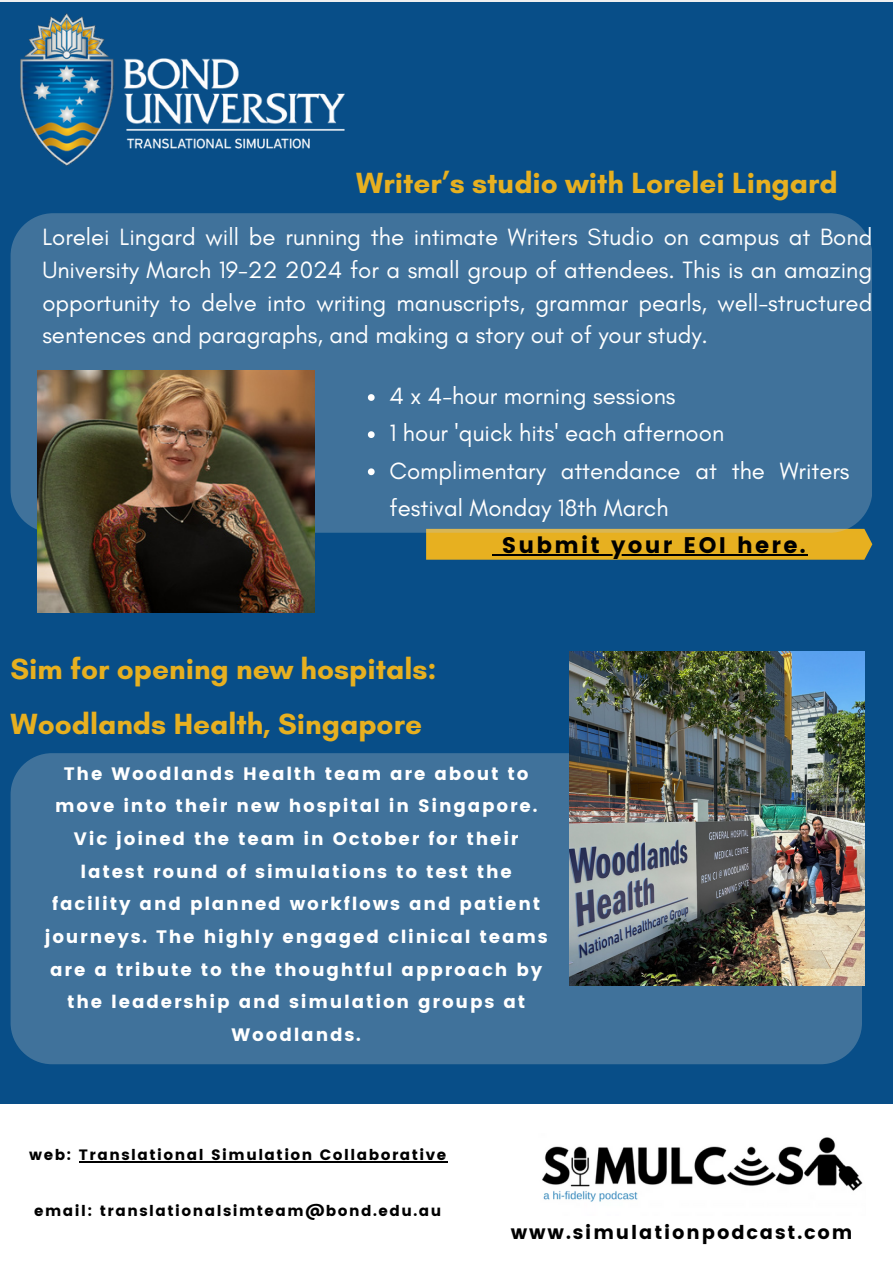
<style>
.page{position:relative;width:893px;height:1264px;background:#fff}
.page>*{position:absolute;margin:0;border:0;box-sizing:border-box;transform-origin:0 0}
.t1{font:700 29.7px/55.2px "Glacial Indifference";color:#e7b020}
.t2{font:24px/32.7px "Glacial Indifference";color:#fff;text-align:justify}
.t3{font:22.5px "Poppins";letter-spacing:.1em;color:#000}
.t4{font:19.05px "Poppins";letter-spacing:.1em;color:#000}
.t5{font:18px/32.7px "Poppins";letter-spacing:.1em;color:#fff;text-align:center}
.t6{font:15px "Poppins";letter-spacing:.1em;color:#000}
</style>
<div class="page">
<div style="left:0;top:0;width:892px;height:1263px;background:#084e88"></div>
<hr style="left:0;top:0;width:892px;height:1px;background:#efefef">
<div style="left:0;top:1104px;width:892px;height:159px;background:#fff"></div>
<img style="left:542px;top:1137px;width:321px;height:65px">
<div style="left:11px;top:753px;width:850px;height:311px;background:#40729b;border-radius:41px"></div>
<img style="left:21px;top:13px;width:323px;height:152px">
<div style="left:11px;top:213px;width:861px;height:319px;background:#40729b;border-radius:43px"></div>
<img style="left:37px;top:370px;width:277px;height:242px">
<img style="left:569px;top:651px;width:295px;height:334px">
<hr style="left:79px;top:1160px;width:368px;height:2px;background:#000">
<svg style="left:426px;top:522px;width:446px;height:37px"></svg>
<hr style="left:501px;top:554px;width:306px;height:1px;background:#000">
<svg style="left:368px;top:394px;width:6px;height:7px"></svg>
<svg style="left:368px;top:431px;width:6px;height:7px"></svg>
<svg style="left:368px;top:468px;width:6px;height:7px"></svg>
<p class="t1" style="left:356px;top:155px;width:483px">Writer’s studio with Lorelei Lingard</p>
<p class="t2" style="left:42px;top:221px;width:831px">Lorelei Lingard will be running the intimate Writers Studio on campus at Bond University March 19-22 2024 for a small group of attendees. This is an amazing opportunity to delve into writing manuscripts, grammar pearls, well-structured sentences and paragraphs, and making a story out of your study.</p>
<p class="t2" style="left:389px;top:379px;width:287px">4 x 4-hour morning sessions</p>
<p class="t2" style="left:389px;top:416px;width:336px">1 hour 'quick hits' each afternoon</p>
<p class="t2" style="left:389px;top:451px;width:461px;line-height:37.2px">Complimentary attendance at the Writers festival Monday 18th March</p>
<p class="t1" style="left:11px;top:640px;width:427px">Sim for opening new hospitals:<br>Woodlands Health, Singapore</p>
<p class="t3" style="left:501px;top:532px;width:305px">Submit your EOI here.</p>
<p class="t5" style="left:45px;top:757px;width:504px">The Woodlands Health team are about to move into their new hospital in Singapore.<br>Vic joined the team in October for their latest round of simulations to test the facility and planned workflows and patient journeys. The highly engaged clinical teams are a tribute to the thoughtful approach by the leadership and simulation groups at Woodlands.</p>
<p class="t6" style="left:29px;top:1145px;width:418px">web: Translational Simulation Collaborative</p>
<p class="t6" style="left:34px;top:1201px;width:408px">email: translationalsimteam@bond.edu.au</p>
<p class="t4" style="left:510px;top:1221px;width:343px">www.simulationpodcast.com</p>
</div>
